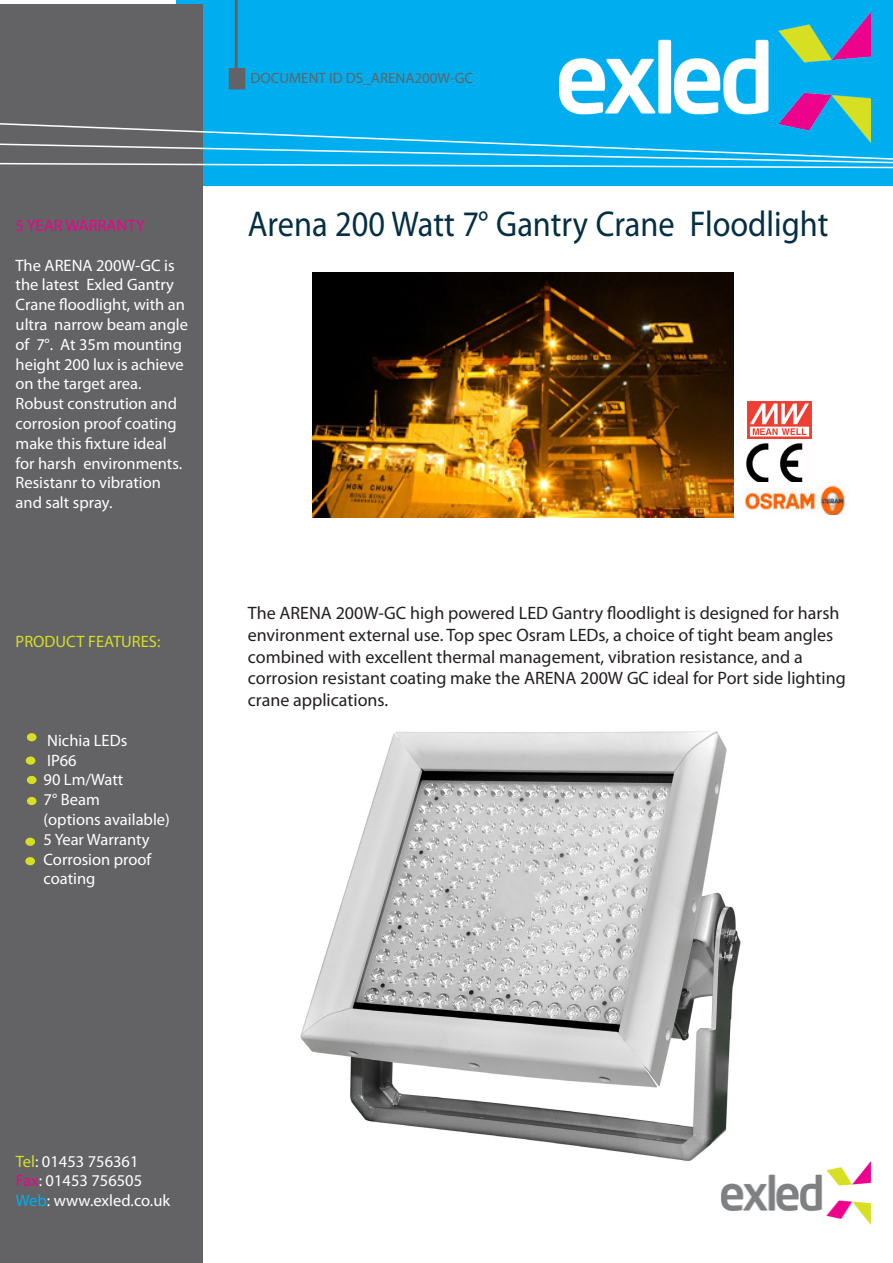
<style>
.page{position:relative;width:893px;height:1263px;background:#fff}
.page>*{position:absolute;margin:0;border:0;box-sizing:border-box;transform-origin:0 0}
.t1{font:36px "Myriad Pro";color:#052f45;scale:.9 1}
.t2{font:18px/21.6px "Myriad Pro";color:#231f20}
.t3{font:16.5px/19.8px "Myriad Pro";color:#fff}
.t4{font:16.5px "Myriad Pro";color:#d6df21}
.t5{font:16.5px "Myriad Pro";color:#ed028c}
.t6{font:15px "Myriad Pro";color:#636366}
.s1{color:#d6df21}
.s2{color:#ed028c}
.s3{color:#00aeef}
</style>
<div class="page">
<img style="left:313px;top:273px;width:420px;height:245px">
<div style="left:176px;top:0;width:717px;height:196px;background:#00aeef"></div>
<div style="left:202px;top:186px;width:691px;height:21px;background:#fff"></div>
<div style="left:0;top:4px;width:202px;height:1259px;background:#636366"></div>
<svg style="left:0;top:120px;width:893px;height:49px"></svg>
<div style="left:229px;top:68px;width:16px;height:21px;background:#636366"></div>
<hr style="left:235px;top:0;width:3px;height:68px;background:#636366">
<img style="left:560px;top:13px;width:311px;height:130px">
<div style="left:26px;top:732px;width:11px;height:10px;background:#d6df21;border-radius:50%"></div>
<div style="left:25px;top:732px;width:13px;height:11px;border:2px solid #636366;border-radius:50%"></div>
<img style="left:746px;top:443px;width:57px;height:39px">
<div style="left:26px;top:775px;width:11px;height:10px;background:#d6df21;border-radius:50%"></div>
<div style="left:25px;top:774px;width:13px;height:12px;border:2px solid #636366;border-radius:50%"></div>
<div style="left:26px;top:796px;width:11px;height:10px;background:#d6df21;border-radius:50%"></div>
<div style="left:25px;top:795px;width:13px;height:12px;border:2px solid #636366;border-radius:50%"></div>
<div style="left:25px;top:756px;width:11px;height:9px;background:#d6df21;border-radius:50%"></div>
<div style="left:24px;top:755px;width:13px;height:11px;border:2px solid #636366;border-radius:50%"></div>
<div style="left:25px;top:856px;width:11px;height:10px;background:#d6df21;border-radius:50%"></div>
<div style="left:24px;top:855px;width:13px;height:12px;border:2px solid #636366;border-radius:50%"></div>
<img style="left:748px;top:401px;width:63px;height:38px">
<div style="left:25px;top:837px;width:11px;height:10px;background:#d6df21;border-radius:50%"></div>
<div style="left:24px;top:836px;width:13px;height:11px;border:2px solid #636366;border-radius:50%"></div>
<img style="left:300px;top:731px;width:441px;height:430px">
<img style="left:718px;top:1156px;width:154px;height:69px">
<img style="left:745px;top:482px;width:101px;height:32px">
<p class="t5" style="left:16px;top:215px;width:131px">5 YEAR WARRANTY</p>
<p class="t3" style="left:16px;top:255px;width:174px">The ARENA 200W-GC is the latest Exled Gantry<br>Crane floodlight, with an ultra narrow beam angle of 7°. At 35m mounting height 200 lux is achieve on the target area.<br>Robust constrution and corrosion proof coating make this fixture ideal for harsh environments.<br>Resistanr to vibration and salt spray.</p>
<p class="t4" style="left:16px;top:631px;width:146px">PRODUCT FEATURES:</p>
<p class="t3" style="left:44px;top:730px;width:128px">Nichia LEDs<br>IP66<br>90 Lm/Watt<br>7° Beam<br>(options available)<br>5 Year Warranty<br>Corrosion proof coating</p>
<p class="t6" style="left:250px;top:68px;width:224px">DOCUMENT ID DS_ARENA200W-GC</p>
<h1 class="t1" style="left:248px;top:202px;width:647px">Arena 200 Watt 7° Gantry Crane Floodlight</h1>
<p class="t2" style="left:248px;top:602px;width:599px">The ARENA 200W-GC high powered LED Gantry floodlight is designed for harsh environment external use. Top spec Osram LEDs, a choice of tight beam angles combined with excellent thermal management, vibration resistance, and a corrosion resistant coating make the ARENA 200W GC ideal for Port side lighting crane applications.</p>
<p class="t3" style="left:16px;top:1151px;width:156px"><span class="s1">Tel</span>: 01453 756361<br><span class="s2">Fax</span>: 01453 756505<br><span class="s3">Web</span>: www.exled.co.uk</p>
</div>
